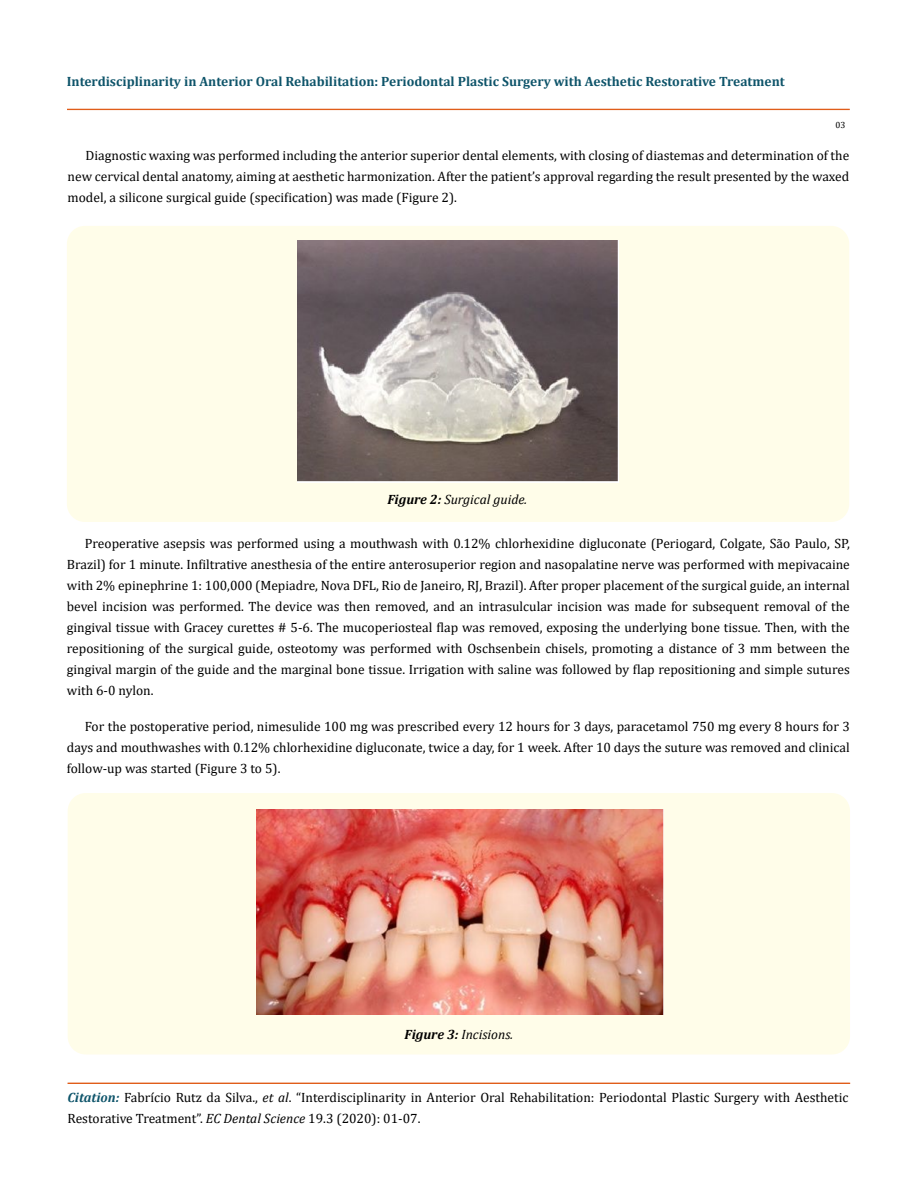
<style>
.page{position:relative;width:917px;height:1188px;background:#fff}
.page>*{position:absolute;margin:0;border:0;box-sizing:border-box;transform-origin:0 0}
.t1{font:13.5px/21px "Cambria";color:#000;text-align:justify}
.t2{font:700 13.5px "Cambria";color:#0e546a}
.t3{font:italic 13.5px "Cambria";color:#000}
.t4{font:9px "Cambria";color:#000}
.s1{font-weight:700}
.s2{font-weight:700;font-style:italic;color:#0e546a}
.s3{font-style:italic}
</style>
<div class="page">
<div style="left:67px;top:109px;width:782px;height:1px;border:1px solid #e05d1a"></div>
<div style="left:68px;top:1083px;width:781px;height:1px;border:1px solid #e05d1a"></div>
<div style="left:67px;top:226px;width:782px;height:296px;background:#fffde9;border-radius:18px"></div>
<img style="left:297px;top:241px;width:321px;height:242px">
<div style="left:68px;top:793px;width:782px;height:262px;background:#fffde9;border-radius:18px"></div>
<img style="left:256px;top:810px;width:407px;height:204px">
<p class="t2" style="left:67px;top:72px;width:719px">Interdisciplinarity in Anterior Oral Rehabilitation: Periodontal Plastic Surgery with Aesthetic Restorative Treatment</p>
<p class="t4" style="left:835px;top:120px;width:11px">03</p>
<p class="t1" style="left:68px;top:145px;width:783px;text-indent:18px">Diagnostic waxing was performed including the anterior superior dental elements, with closing of diastemas and determination of the new cervical dental anatomy, aiming at aesthetic harmonization. After the patient’s approval regarding the result presented by the waxed model, a silicone surgical guide (specification) was made (Figure 2).</p>
<p class="t3" style="left:387px;top:490px;width:141px"><span class="s1">Figure 2:</span> Surgical guide.</p>
<p class="t1" style="left:67px;top:533px;width:784px;text-indent:18px">Preoperative asepsis was performed using a mouthwash with 0.12% chlorhexidine digluconate (Periogard, Colgate, São Paulo, SP, Brazil) for 1 minute. Infiltrative anesthesia of the entire anterosuperior region and nasopalatine nerve was performed with mepivacaine with 2% epinephrine 1: 100,000 (Mepiadre, Nova DFL, Rio de Janeiro, RJ, Brazil). After proper placement of the surgical guide, an internal bevel incision was performed. The device was then removed, and an intrasulcular incision was made for subsequent removal of the gingival tissue with Gracey curettes # 5-6. The mucoperiosteal flap was removed, exposing the underlying bone tissue. Then, with the repositioning of the surgical guide, osteotomy was performed with Oschsenbein chisels, promoting a distance of 3 mm between the gingival margin of the guide and the marginal bone tissue. Irrigation with saline was followed by flap repositioning and simple sutures with 6-0 nylon.</p>
<p class="t1" style="left:67px;top:716px;width:784px;text-indent:18px">For the postoperative period, nimesulide 100 mg was prescribed every 12 hours for 3 days, paracetamol 750 mg every 8 hours for 3 days and mouthwashes with 0.12% chlorhexidine digluconate, twice a day, for 1 week. After 10 days the suture was removed and clinical follow-up was started (Figure 3 to 5).</p>
<p class="t3" style="left:404px;top:1025px;width:110px"><span class="s1">Figure 3:</span> Incisions.</p>
<p class="t1" style="left:67px;top:1087px;width:782px"><span class="s2">Citation:</span> Fabrício Rutz da Silva., <span class="s3">et al</span>. “Interdisciplinarity in Anterior Oral Rehabilitation: Periodontal Plastic Surgery with Aesthetic<br>Restorative Treatment”. <span class="s3">EC Dental Science</span> 19.3 (2020): 01-07.</p>
</div>
